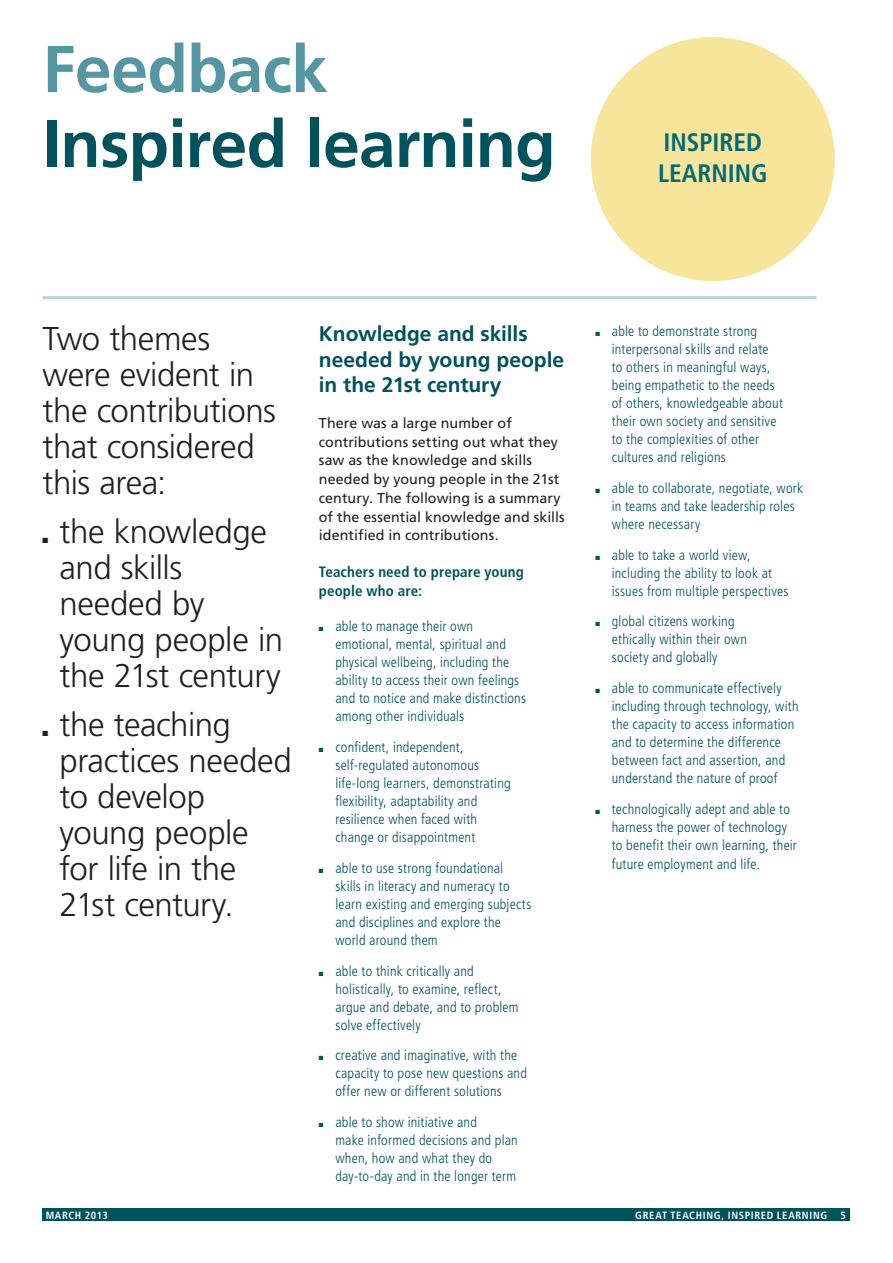
<style>
.page{position:relative;width:893px;height:1263px;background:#fff}
.page>*{position:absolute;margin:0;border:0;box-sizing:border-box;transform-origin:0 0}
.t1{font:700 66px "Frutiger LT Std";letter-spacing:-.01em;color:#00525d}
.t2{font:700 66px "Frutiger LT Std";letter-spacing:-.01em;color:#5497a2}
.t3{font:300 33px/36px "Frutiger LT Std";letter-spacing:-.015em;color:#231f20}
.t4{font:700 condensed 25.2px/30.3px "Frutiger LT Std";color:#006b76}
.t5{font:700 21px/25.5px "Frutiger LT Std";letter-spacing:-.005em;color:#00525d}
.t6{font:700 condensed 15px/19.5px "Frutiger LT Std";letter-spacing:.01em;color:#00525d}
.t7{font:300 condensed 14.25px/18px "Frutiger LT Std";letter-spacing:.015em;color:#00525d}
.t8{font:14.25px/18.8px "Frutiger LT Std";letter-spacing:.005em;color:#231f20}
.t9{font:700 condensed 10.5px "Frutiger LT Std";letter-spacing:.065em;color:#fff}
</style>
<div class="page">
<div style="left:43px;top:1208px;width:807px;height:13px;background:#00525d"></div>
<hr style="left:43px;top:296px;width:773px;height:3px;background:#b7d2d8">
<div style="left:591px;top:37px;width:244px;height:244px;background:#f8e59c;border-radius:50%"></div>
<h1 class="t2" style="left:43px;top:30px;width:287px">Feedback</h1>
<h1 class="t1" style="left:43px;top:105px;width:515px">Inspired learning</h1>
<h3 class="t4" style="left:658px;top:127px;width:111px">INSPIRED<br>LEARNING</h3>
<h2 class="t3" style="left:43px;top:321px;width:235px">Two themes were evident in the contributions that considered this area:</h2>
<h2 class="t3" style="left:60px;top:514px;width:225px;text-indent:-17px">■ the knowledge and skills needed by young people in the 21st century</h2>
<h2 class="t3" style="left:60px;top:707px;width:234px;text-indent:-17px">■ the teaching practices needed to develop young people for life in the<br>21st century.</h2>
<h3 class="t5" style="left:319px;top:321px;width:247px">Knowledge and skills needed by young people in the 21st century</h3>
<p class="t8" style="left:319px;top:414px;width:247px">There was a large number of contributions setting out what they saw as the knowledge and skills needed by young people in the 21st century. The following is a summary of the essential knowledge and skills identified in contributions.</p>
<p class="t6" style="left:319px;top:562px;width:206px">Teachers need to prepare young people who are:</p>
<p class="t7" style="left:335px;top:618px;width:192px;text-indent:-16px">■ able to manage their own emotional, mental, spiritual and physical wellbeing, including the ability to access their own feelings and to notice and make distinctions among other individuals</p>
<p class="t7" style="left:335px;top:738px;width:177px;text-indent:-16px">■ confident, independent, self-regulated autonomous life-long learners, demonstrating flexibility, adaptability and resilience when faced with change or disappointment</p>
<p class="t7" style="left:335px;top:859px;width:197px;text-indent:-16px">■ able to use strong foundational skills in literacy and numeracy to learn existing and emerging subjects and disciplines and explore the world around them</p>
<p class="t7" style="left:335px;top:962px;width:185px;text-indent:-16px">■ able to think critically and holistically, to examine, reflect, argue and debate, and to problem solve effectively</p>
<p class="t7" style="left:335px;top:1047px;width:193px;text-indent:-16px">■ creative and imaginative, with the capacity to pose new questions and offer new or different solutions</p>
<p class="t7" style="left:335px;top:1113px;width:184px;text-indent:-16px">■ able to show initiative and<br>make informed decisions and plan when, how and what they do day-to-day and in the longer term</p>
<p class="t7" style="left:612px;top:322px;width:173px;text-indent:-16px">■ able to demonstrate strong interpersonal skills and relate<br>to others in meaningful ways, being empathetic to the needs of others, knowledgeable about their own society and sensitive to the complexities of other cultures and religions</p>
<p class="t7" style="left:612px;top:479px;width:193px;text-indent:-16px">■ able to collaborate, negotiate, work in teams and take leadership roles where necessary</p>
<p class="t7" style="left:612px;top:546px;width:178px;text-indent:-16px">■ able to take a world view, including the ability to look at issues from multiple perspectives</p>
<p class="t7" style="left:612px;top:613px;width:137px;text-indent:-16px">■ global citizens working ethically within their own society and globally</p>
<p class="t7" style="left:612px;top:679px;width:188px;text-indent:-16px">■ able to communicate effectively including through technology, with the capacity to access information and to determine the difference between fact and assertion, and understand the nature of proof</p>
<p class="t7" style="left:612px;top:800px;width:187px;text-indent:-16px">■ technologically adept and able to harness the power of technology to benefit their own learning, their future employment and life.</p>
<p class="t9" style="left:46px;top:1209px;width:64px">march 2013</p>
<p class="t9" style="left:635px;top:1209px;width:212px">great teaching, inspired learning 5</p>
</div>
